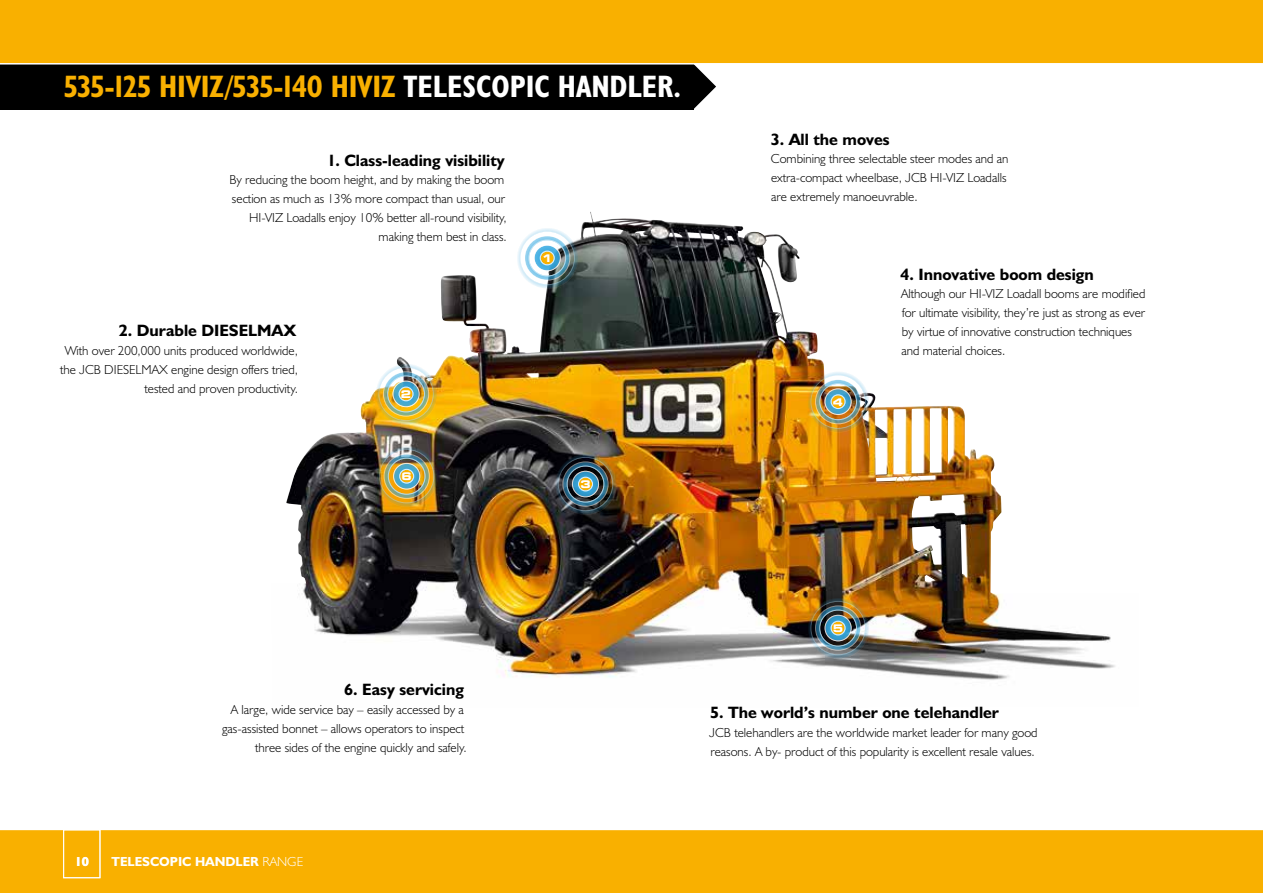
<style>
.page{position:relative;width:1263px;height:893px;background:#fff}
.page>*{position:absolute;margin:0;border:0;box-sizing:border-box;transform-origin:0 0}
.t1{font:31.2px "JCB Bold Condensed";color:#f9b000}
.t2{font:16.5px "JCB Bold";color:#000}
.t3{font:13.2px/18.8px "JCB Light";color:#000;text-align:right}
.t4{font:13.2px "JCB Bold";color:#fff}
.t5{font:700 expanded 10.5px "Square 721 BT";color:#fff}
.s1{color:#fff}
.s2{font-family:"JCB Light"}
</style>
<div class="page">
<img style="left:286px;top:211px;width:829px;height:469px">
<img style="left:440px;top:212px;width:152px;height:148px">
<div style="left:0;top:829px;width:1263px;height:64px;background:#f9b000"></div>
<hr style="left:0;top:829px;width:1263px;height:1px;background:#fff">
<svg style="left:693px;top:65px;width:23px;height:44px"></svg>
<div style="left:0;top:53px;width:693px;height:56px;background:#000"></div>
<div style="left:0;top:0;width:1263px;height:64px;background:#f9b000"></div>
<div style="left:63px;top:829px;width:37px;height:49px;border:1px solid #fff"></div>
<hr style="left:0;top:63px;width:1263px;height:2px;background:#fff">
<img style="left:374px;top:362px;width:64px;height:63px">
<img style="left:553px;top:452px;width:65px;height:64px">
<img style="left:806px;top:370px;width:64px;height:63px">
<img style="left:806px;top:596px;width:64px;height:64px">
<img style="left:374px;top:445px;width:65px;height:63px">
<svg style="left:515px;top:226px;width:64px;height:64px"></svg>
<h1 class="t1" style="left:64px;top:67px;width:619px">535-125 HIVIZ/535-140 HIVIZ <span class="s1">TELESCOPIC HANDLER.</span></h1>
<p class="t2" style="left:327px;top:150px;width:179px">1. Class-leading visibility</p>
<p class="t3" style="left:229px;top:170px;width:279px">By reducing the boom height, and by making the boom section as much as 13% more compact than usual, our HI-VIZ Loadalls enjoy 10% better all-round visibility, making them best in class.</p>
<p class="t2" style="left:119px;top:321px;width:179px">2. Durable DIESELMAX</p>
<p class="t3" style="left:60px;top:341px;width:239px">With over 200,000 units produced worldwide, the JCB DIESELMAX engine design offers tried, tested and proven productivity.</p>
<p class="t5" style="left:401px;top:388px;width:12px">2</p>
<p class="t5" style="left:402px;top:470px;width:12px">6</p>
<p class="t5" style="left:542px;top:252px;width:12px">1</p>
<p class="t5" style="left:580px;top:478px;width:12px">3</p>
<p class="t2" style="left:771px;top:129px;width:120px">3. All the moves</p>
<p class="t3" style="left:771px;top:149px;width:239px;text-align:left">Combining three selectable steer modes and an extra-compact wheelbase, JCB HI-VIZ Loadalls are extremely manoeuvrable.</p>
<p class="t5" style="left:833px;top:395px;width:12px">4</p>
<p class="t2" style="left:900px;top:264px;width:195px">4. Innovative boom design</p>
<p class="t3" style="left:901px;top:284px;width:246px;text-align:left">Although our HI-VIZ Loadall booms are modified for ultimate visibility, they’re just as strong as ever by virtue of innovative construction techniques and material choices.</p>
<p class="t5" style="left:833px;top:622px;width:12px">5</p>
<p class="t2" style="left:344px;top:679px;width:121px">6. Easy servicing</p>
<p class="t3" style="left:222px;top:700px;width:246px">A large, wide service bay – easily accessed by a gas-assisted bonnet – allows operators to inspect three sides of the engine quickly and safely.</p>
<p class="t2" style="left:710px;top:702px;width:290px">5. The world’s number one telehandler</p>
<p class="t3" style="left:709px;top:723px;width:330px;text-align:left">JCB telehandlers are the worldwide market leader for many good reasons. A by- product of this popularity is excellent resale values.</p>
<p class="t4" style="left:75px;top:853px;width:16px">10</p>
<p class="t4" style="left:112px;top:853px;width:193px">TELESCOPIC HANDLER <span class="s2">RANGE</span></p>
</div>
